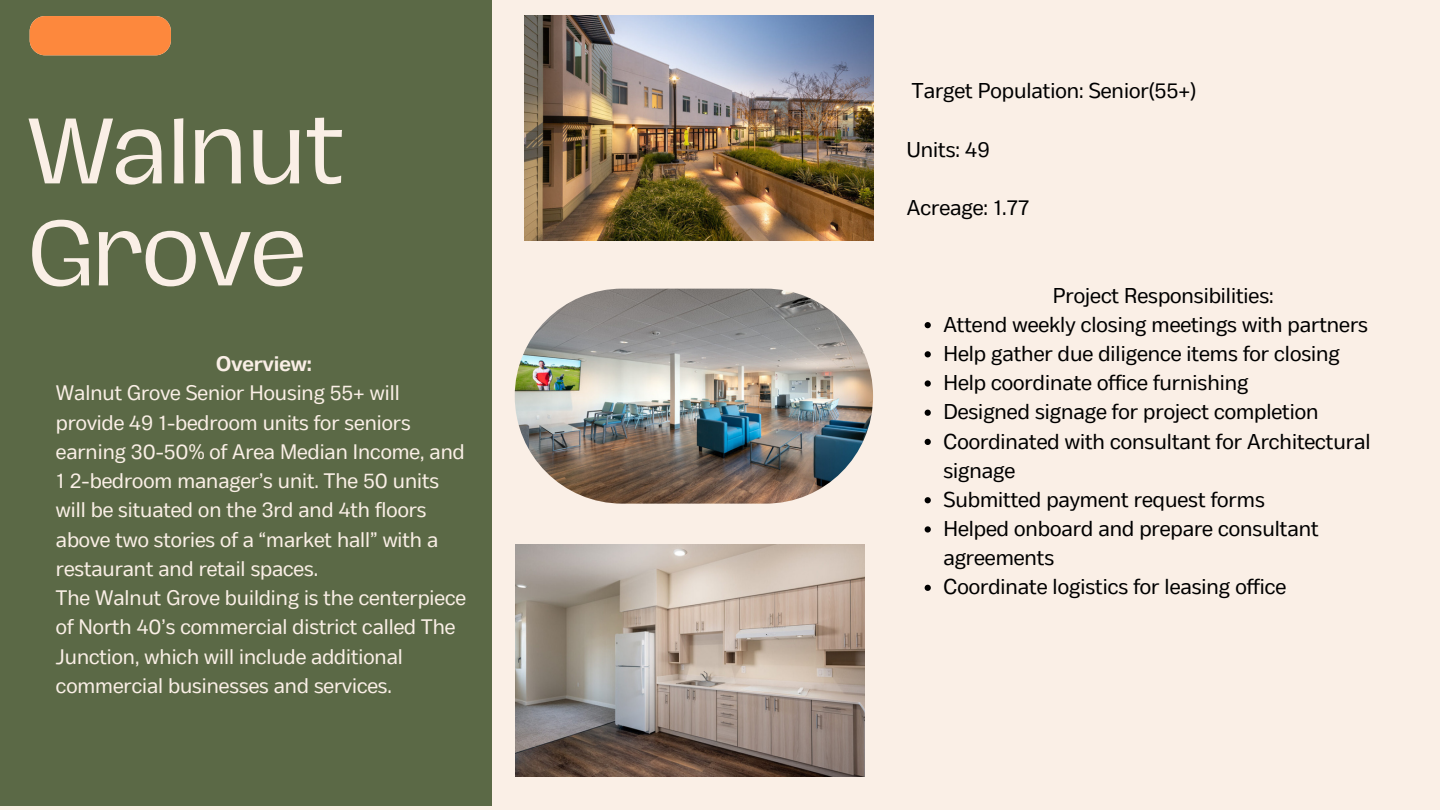
<style>
.page{position:relative;width:1440px;height:810px;background:#faefe6}
.page>*{position:absolute;margin:0;border:0;box-sizing:border-box;transform-origin:0 0}
.t1{font:85px/102px "Hagrid";color:#faefe6}
.t2{font:21.4px/29.2px "Body Text";color:#000}
.t3{font:21px/29.2px "Body Text";color:#faefe6}
.t4{font:700 21px "Body Text";color:#faefe6}
.s1{color:#faefe6}
</style>
<div class="page">
<img style="left:515px;top:545px;width:350px;height:231px">
<img style="left:524px;top:16px;width:350px;height:224px">
<div style="left:0;top:0;width:491px;height:806px;background:#5b6946"></div>
<div style="left:30px;top:16px;width:141px;height:39px;background:#fd883d"></div>
<svg style="left:925px;top:322px;width:6px;height:6px"></svg>
<svg style="left:925px;top:351px;width:6px;height:6px"></svg>
<svg style="left:925px;top:380px;width:6px;height:7px"></svg>
<svg style="left:925px;top:410px;width:6px;height:6px"></svg>
<svg style="left:925px;top:439px;width:6px;height:6px"></svg>
<svg style="left:925px;top:497px;width:6px;height:6px"></svg>
<svg style="left:925px;top:526px;width:6px;height:7px"></svg>
<svg style="left:925px;top:585px;width:6px;height:6px"></svg>
<img style="left:515px;top:289px;width:358px;height:215px;border-radius:108px">
<p class="t1" style="left:29px;top:102px;width:318px">Walnut<br>Grove</p>
<p class="t4" style="left:216px;top:352px;width:97px">Overview:</p>
<p class="t3" style="left:56px;top:380px;width:410px">Walnut Grove Senior Housing 55+ will provide 49 1-bedroom units for seniors earning 30-50% of Area Median Income, and 1 2-bedroom manager’s unit. The 50 units will be situated on the 3rd and 4th floors above two stories of a “market hall” with a restaurant and retail spaces.</p>
<p class="t3" style="left:56px;top:585px;width:411px">The Walnut Grove building is the centerpiece of North 40’s commercial district called The Junction, which will include additional commercial businesses and services.</p>
<p class="t2" style="left:907px;top:78px;width:291px"><span class="s1">i</span>Target Population: Senior(55+)</p>
<p class="t2" style="left:907px;top:136px;width:84px">Units: 49</p>
<p class="t2" style="left:907px;top:195px;width:124px">Acreage: 1.77</p>
<p class="t2" style="left:1053px;top:282px;width:222px">Project Responsibilities:</p>
<p class="t2" style="left:943px;top:311px;width:426px">Attend weekly closing meetings with partners</p>
<p class="t2" style="left:943px;top:341px;width:398px">Help gather due diligence items for closing</p>
<p class="t2" style="left:943px;top:370px;width:307px">Help coordinate office furnishing</p>
<p class="t2" style="left:943px;top:399px;width:377px">Designed signage for project completion</p>
<p class="t2" style="left:943px;top:428px;width:429px">Coordinated with consultant for Architectural signage</p>
<p class="t2" style="left:943px;top:487px;width:323px">Submitted payment request forms</p>
<p class="t2" style="left:943px;top:516px;width:377px">Helped onboard and prepare consultant agreements</p>
<p class="t2" style="left:943px;top:574px;width:344px">Coordinate logistics for leasing office</p>
</div>
